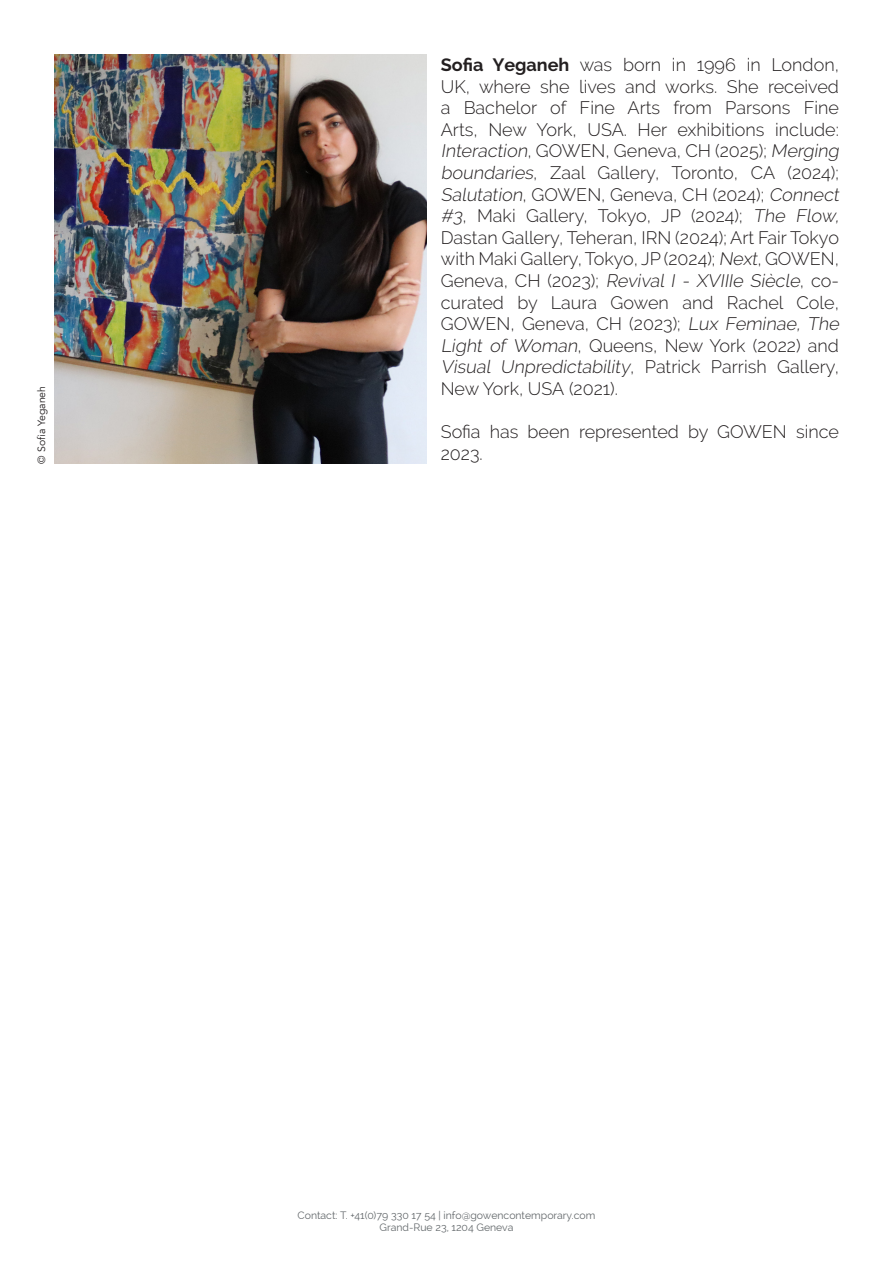
<style>
.page{position:relative;width:893px;height:1263px;background:#fff}
.page>*{position:absolute;margin:0;border:0;box-sizing:border-box;transform-origin:0 0}
.t1{font:300 18px/21.6px "Raleway";color:#231f20}
.t2{font:10.5px "Raleway";color:#64696c}
.t3{font:10.5px "Avenir";color:#231f20}
.s1{font-weight:700}
.s2{font-style:italic}
</style>
<div class="page">
<img style="left:54px;top:54px;width:373px;height:409px">
<p class="t3" style="left:35px;top:463px;width:79px;rotate:-90deg">© Sofia Yeganeh</p>
<p class="t1" style="left:441px;top:54px;width:403px"><span class="s1">Sofia Yeganeh</span> was born in 1996 in London, UK, where she lives and works. She received a Bachelor of Fine Arts from Parsons Fine Arts, New York, USA. Her exhibitions include:<br><span class="s2">Interaction</span>, GOWEN, Geneva, CH (2025); <span class="s2">Merging boundaries</span>, Zaal Gallery, Toronto, CA (2024); <span class="s2">Salutation</span>, GOWEN, Geneva, CH (2024); <span class="s2">Connect #3</span>, Maki Gallery, Tokyo, JP (2024); <span class="s2">The Flow, </span>Dastan Gallery, Teheran, IRN (2024); Art Fair Tokyo with Maki Gallery, Tokyo, JP (2024); <span class="s2">Next</span>, GOWEN, G e n eva , C H ( 2 0 2 3 ) ; <span class="s2">Revival I - XVIIIe Siècle</span>, co - curated by Laura Gowen and Rachel Cole, GOWEN, Geneva, CH (2023); <span class="s2">Lux Feminae, The Light of Woman</span>, Queens, New York (2022) and <span class="s2">Visual Unpredictability</span>, Pa t r i c k Pa r r i s h G a l le ry, New York, USA (2021).</p>
<p class="t1" style="left:441px;top:421px;width:400px">Sofia has been represented by GOWEN since<br>2023.</p>
<p class="t2" style="left:298px;top:1209px;width:299px">Contact: T. +41(0)79 330 17 54 | info@gowencontemporary.com</p>
<p class="t2" style="left:379px;top:1222px;width:135px">Grand-Rue 23, 1204 Geneva</p>
</div>
